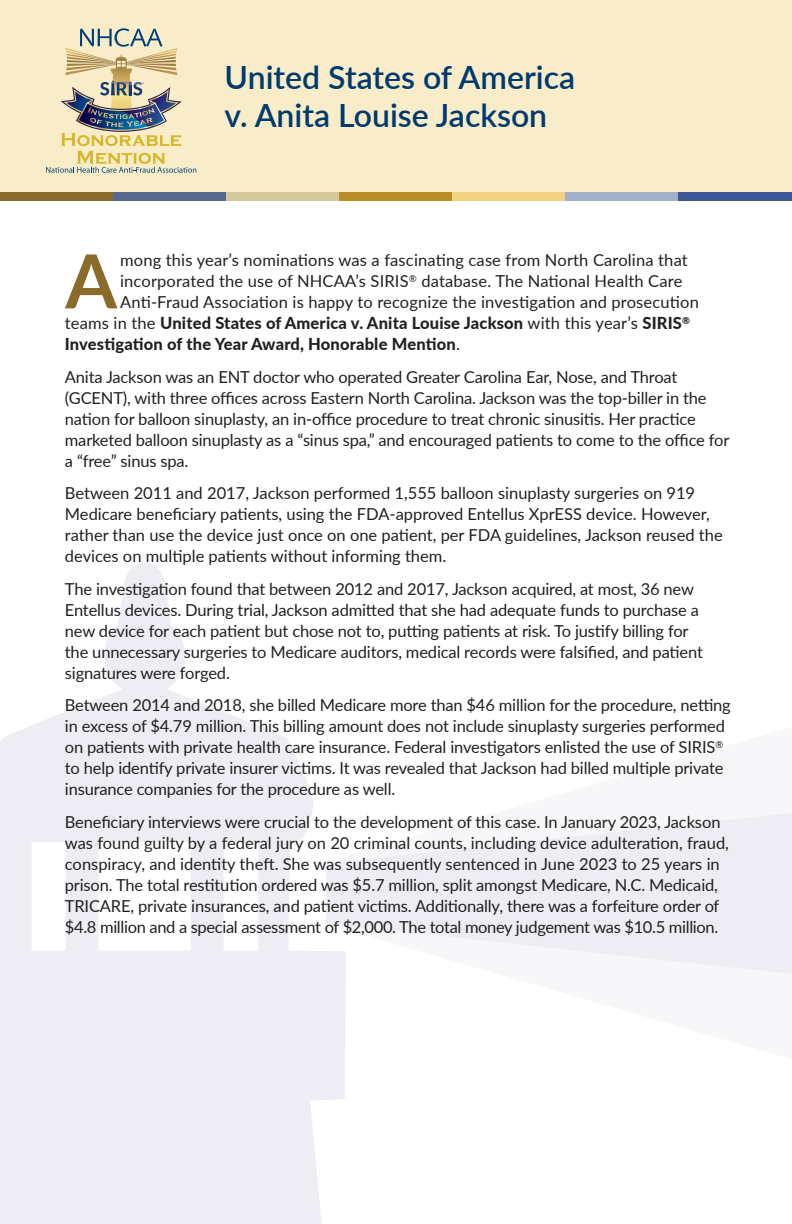
<style>
.page{position:relative;width:792px;height:1224px;background:#fff}
.page>*{position:absolute;margin:0;border:0;box-sizing:border-box;transform-origin:0 0}
._2__Body_Copy{font:700 74.6px "Lato";color:#8a6b29}
.t1{font:600 32px/38px "Lato";color:#003b70}
._2__Body_Copy-2{font:16.4px/21px "Lato";letter-spacing:-.01em;color:#231f20}
._2__Body_Copy-3{font:16.4px "Lato";letter-spacing:.01em;color:#231f20}
._2__Body_Copy-4{font:800 16.4px "Lato";letter-spacing:.01em;color:#231f20}
.s1{font-weight:400}
</style>
<div class="page">
<svg style="left:412px;top:813px;width:380px;height:161px;fill:#ededf3"></svg>
<svg style="left:0;top:562px;width:412px;height:662px;fill:#ededf3"></svg>
<div style="left:0;top:0;width:792px;height:198px;background:#f9ecc9"></div>
<div style="left:0;top:192px;width:113px;height:9px;background:#8a6b29"></div>
<div style="left:113px;top:192px;width:113px;height:9px;background:#56688c"></div>
<div style="left:226px;top:192px;width:113px;height:9px;background:#d5c99d"></div>
<div style="left:339px;top:192px;width:114px;height:9px;background:#ba8e27"></div>
<div style="left:453px;top:192px;width:113px;height:9px;background:#f3d382"></div>
<div style="left:566px;top:192px;width:113px;height:9px;background:#a3b1c8"></div>
<div style="left:679px;top:192px;width:113px;height:9px;background:#3f5695"></div>
<img style="left:46px;top:28px;width:150px;height:145px">
<p class="t1" style="left:225px;top:57px;width:352px">United States of America v. Anita Louise Jackson</p>
<p class="_2__Body_Copy" style="left:65px;top:226px;width:53px">A</p>
<p class="_2__Body_Copy-3" style="left:120px;top:249px;width:569px">mong this year’s nominations was a fascinating case from North Carolina that</p>
<p class="_2__Body_Copy-3" style="left:120px;top:270px;width:564px">incorporated the use of NHCAA’s SIRIS<sup>®</sup> database. The National Health Care</p>
<p class="_2__Body_Copy-3" style="left:120px;top:291px;width:580px">Anti-Fraud Association is happy to recognize the investigation and prosecution</p>
<p class="_2__Body_Copy-4" style="left:65px;top:311px;width:627px"><span class="s1">teams in the</span> United States of America v. Anita Louise Jackson <span class="s1">with this year’s</span> SIRIS<sup>®</sup></p>
<p class="_2__Body_Copy-4" style="left:65px;top:332px;width:397px">Investigation of the Year Award, Honorable Mention<span class="s1">.</span></p>
<p class="_2__Body_Copy-2" style="left:65px;top:366px;width:666px">Anita Jackson was an ENT doctor who operated Greater Carolina Ear, Nose, and Throat (GCENT), with three offices across Eastern North Carolina. Jackson was the top-biller in the nation for balloon sinuplasty, an in-office procedure to treat chronic sinusitis. Her practice marketed balloon sinuplasty as a “sinus spa,” and encouraged patients to come to the office for a “free” sinus spa.</p>
<p class="_2__Body_Copy-2" style="left:65px;top:482px;width:659px">Between 2011 and 2017, Jackson performed 1,555 balloon sinuplasty surgeries on 919<br>Medicare beneficiary patients, using the FDA-approved Entellus XprESS device. However, rather than use the device just once on one patient, per FDA guidelines, Jackson reused the devices on multiple patients without informing them.</p>
<p class="_2__Body_Copy-2" style="left:65px;top:578px;width:640px">The investigation found that between 2012 and 2017, Jackson acquired, at most, 36 new Entellus devices. During trial, Jackson admitted that she had adequate funds to purchase a new device for each patient but chose not to, putting patients at risk. To justify billing for the unnecessary surgeries to Medicare auditors, medical records were falsified, and patient signatures were forged.</p>
<p class="_2__Body_Copy-2" style="left:65px;top:694px;width:667px">Between 2014 and 2018, she billed Medicare more than $46 million for the procedure, netting in excess of $4.79 million. This billing amount does not include sinuplasty surgeries performed on patients with private health care insurance. Federal investigators enlisted the use of SIRIS<sup>® </sup>to help identify private insurer victims. It was revealed that Jackson had billed multiple private insurance companies for the procedure as well.</p>
<p class="_2__Body_Copy-2" style="left:65px;top:811px;width:666px">Beneficiary interviews were crucial to the development of this case. In January 2023, Jackson was found guilty by a federal jury on 20 criminal counts, including device adulteration, fraud, conspiracy, and identity theft. She was subsequently sentenced in June 2023 to 25 years in prison. The total restitution ordered was $5.7 million, split amongst Medicare, N.C. Medicaid, TRICARE, private insurances, and patient victims. Additionally, there was a forfeiture order of $4.8 million and a special assessment of $2,000. The total money judgement was $10.5 million.</p>
</div>
